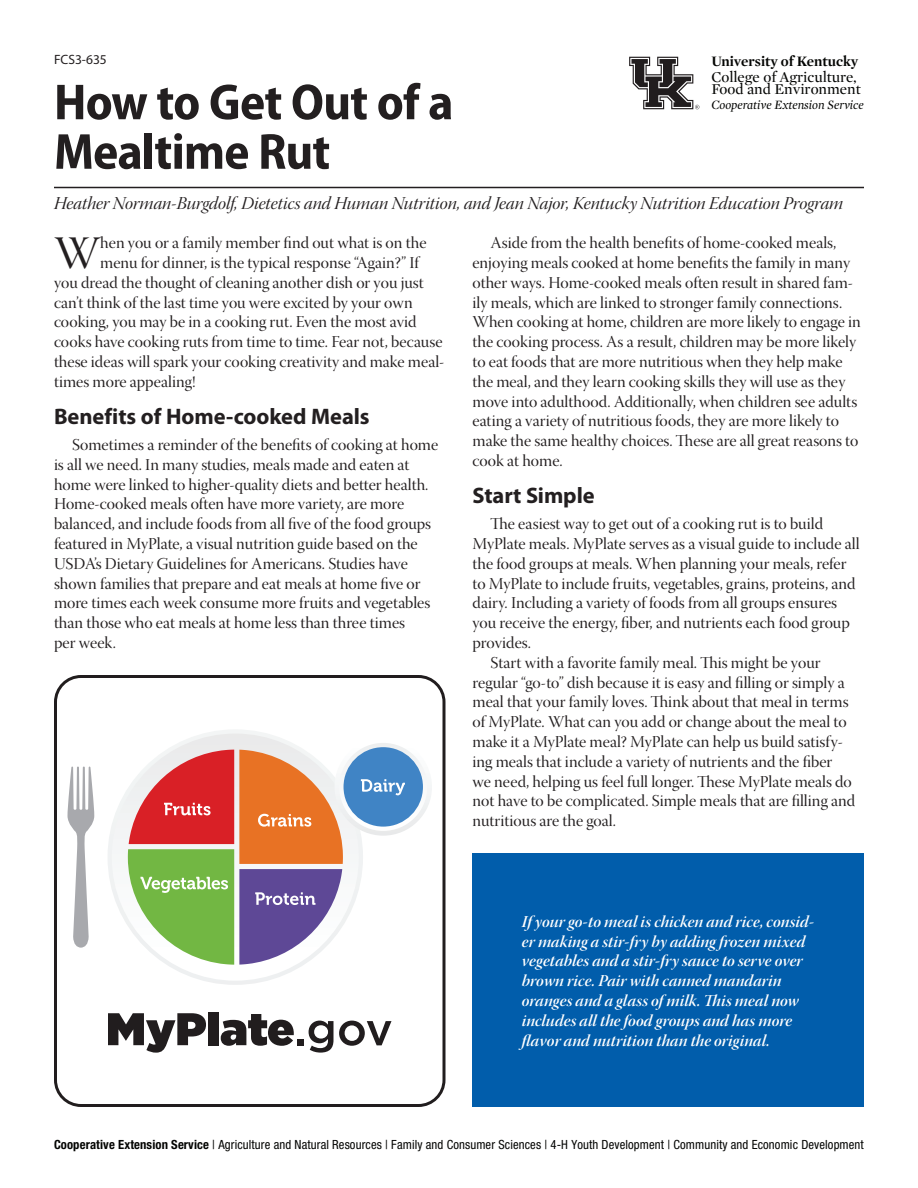
<style>
.page{position:relative;width:918px;height:1188px;background:#fff}
.page>*{position:absolute;margin:0;border:0;box-sizing:border-box;transform-origin:0 0}
.Pub_Title{font:700 semi-condensed 51px "Myriad Pro";letter-spacing:-.015em;color:#231f20}
.drop_cap{font:46.5px "Warnock Pro Disp";color:#231f20}
._1{font:700 22.5px "Myriad Pro";letter-spacing:-.005em;color:#231f20}
.Author_back{font:18px "Warnock Pro It Disp";letter-spacing:-.005em;color:#231f20}
.body{font:16.5px/19.8px "Warnock Pro Disp";color:#231f20}
.drop_cap-2{font:16.5px "Warnock Pro Disp";color:#231f20}
.body-2{font:16.5px/19.8px "Warnock Pro Semibold It Disp";color:#fff}
.t1{font:15.3px/12.5px "Mercury Display";color:#040503}
.t2{font:700 14.7px "Mercury Display";color:#040503}
.PubNumber{font:13.5px "Myriad Pro";color:#231f20}
.t3{font:italic 13.05px "Mercury Display";color:#040503}
.t4{font:condensed 12.6px "Helvetica Neue LT Std";letter-spacing:.01em;color:#040503}
.s1{font-weight:700}
</style>
<div class="page">
<svg style="left:629px;top:57px;width:70px;height:52px"></svg>
<hr style="left:54px;top:187px;width:810px;height:1px;background:#231f20">
<div style="left:472px;top:853px;width:392px;height:254px;background:#015dab"></div>
<svg style="left:54px;top:675px;width:392px;height:432px"></svg>
<svg style="left:67px;top:767px;width:27px;height:181px"></svg>
<div style="left:108px;top:729px;width:255px;height:256px;background:#f0f2f3;border-radius:128px"></div>
<svg style="left:112px;top:734px;width:247px;height:247px"></svg>
<div style="left:334px;top:738px;width:98px;height:98px;background:linear-gradient(to bottom,#fff,#eaebec);border-radius:49px"></div>
<svg style="left:339px;top:743px;width:88px;height:88px"></svg>
<div style="left:344px;top:747px;width:79px;height:80px;background:#4084c5;border-radius:50%"></div>
<svg style="left:361px;top:779px;width:44px;height:16px"></svg>
<svg style="left:128px;top:750px;width:215px;height:215px"></svg>
<svg style="left:108px;top:1013px;width:98px;height:40px"></svg>
<div style="left:208px;top:1012px;width:10px;height:33px;background:#211d1e"></div>
<svg style="left:221px;top:1014px;width:112px;height:39px"></svg>
<svg style="left:339px;top:1021px;width:53px;height:25px"></svg>
<p class="PubNumber" style="left:54px;top:51px;width:54px">FCS3-635</p>
<p class="Pub_Title" style="left:54px;top:69px;width:401px">How to Get Out of a</p>
<p class="t2" style="left:711px;top:50px;width:148px">University of Kentucky</p>
<p class="t1" style="left:711px;top:70px;width:151px">College of Agriculture,<br>Food and Environment</p>
<p class="t3" style="left:711px;top:96px;width:154px">Cooperative Extension Service</p>
<p class="Pub_Title" style="left:54px;top:119px;width:278px">Mealtime Rut</p>
<p class="Author_back" style="left:54px;top:193px;width:791px">Heather Norman-Burgdolf, Dietetics and Human Nutrition, and Jean Najor, Kentucky Nutrition Education Program</p>
<p class="drop_cap" style="left:54px;top:228px;width:48px">W</p>
<p class="drop_cap-2" style="left:100px;top:234px;width:328px">hen you or a family member find out what is on the</p>
<p class="drop_cap-2" style="left:100px;top:254px;width:320px">menu for dinner, is the typical response “Again?” If</p>
<p class="drop_cap-2" style="left:54px;top:273px;width:371px">you dread the thought of cleaning another dish or you just</p>
<p class="drop_cap-2" style="left:54px;top:293px;width:360px">can’t think of the last time you were excited by your own</p>
<p class="drop_cap-2" style="left:54px;top:313px;width:364px">cooking, you may be in a cooking rut. Even the most avid</p>
<p class="drop_cap-2" style="left:54px;top:333px;width:390px">cooks have cooking ruts from time to time. Fear not, because</p>
<p class="drop_cap-2" style="left:54px;top:353px;width:392px">these ideas will spark your cooking creativity and make meal-</p>
<p class="drop_cap-2" style="left:54px;top:372px;width:143px">times more appealing!</p>
<p class="_1" style="left:54px;top:402px;width:317px">Benefits of Home-cooked Meals</p>
<p class="body" style="left:54px;top:437px;width:386px;text-indent:18px">Sometimes a reminder of the benefits of cooking at home is all we need. In many studies, meals made and eaten at home were linked to higher-quality diets and better health.<br>Home-cooked meals often have more variety, are more balanced, and include foods from all five of the food groups featured in MyPlate, a visual nutrition guide based on the USDA’s Dietary Guidelines for Americans. Studies have shown families that prepare and eat meals at home five or more times each week consume more fruits and vegetables than those who eat meals at home less than three times<br>per week.</p>
<p class="body" style="left:472px;top:235px;width:390px;text-indent:18px">Aside from the health benefits of home-cooked meals, enjoying meals cooked at home benefits the family in many other ways. Home-cooked meals often result in shared fam&shy;ily meals, which are linked to stronger family connections.<br>When cooking at home, children are more likely to engage in the cooking process. As a result, children may be more likely to eat foods that are more nutritious when they help make the meal, and they learn cooking skills they will use as they move into adulthood. Additionally, when children see adults eating a variety of nutritious foods, they are more likely to make the same healthy choices. These are all great reasons to cook at home.</p>
<p class="_1" style="left:472px;top:481px;width:124px">Start Simple</p>
<p class="body" style="left:472px;top:516px;width:389px;text-indent:18px">The easiest way to get out of a cooking rut is to build MyPlate meals. MyPlate serves as a visual guide to include all the food groups at meals. When planning your meals, refer to MyPlate to include fruits, vegetables, grains, proteins, and dairy. Including a variety of foods from all groups ensures you receive the energy, fiber, and nutrients each food group provides.</p>
<p class="body" style="left:472px;top:655px;width:384px;text-indent:18px">Start with a favorite family meal. This might be your regular “go-to” dish because it is easy and filling or simply a meal that your family loves. Think about that meal in terms of MyPlate. What can you add or change about the meal to make it a MyPlate meal? MyPlate can help us build satisfy&shy;ing meals that include a variety of nutrients and the fiber<br>we need, helping us feel full longer. These MyPlate meals do not have to be complicated. Simple meals that are filling and nutritious are the goal.</p>
<p class="body-2" style="left:522px;top:911px;width:294px">If your go-to meal is chicken and rice, consid&shy;er making a stir-fry by adding frozen mixed vegetables and a stir-fry sauce to serve over brown rice. Pair with canned mandarin oranges and a glass of milk. This meal now includes all the food groups and has more flavor and nutrition than the original.</p>
<p class="t4" style="left:54px;top:1137px;width:811px"><span class="s1">Cooperative Extension Service</span> | Agriculture and Natural Resources | Family and Consumer Sciences | 4-H Youth Development | Community and Economic Development</p>
</div>
